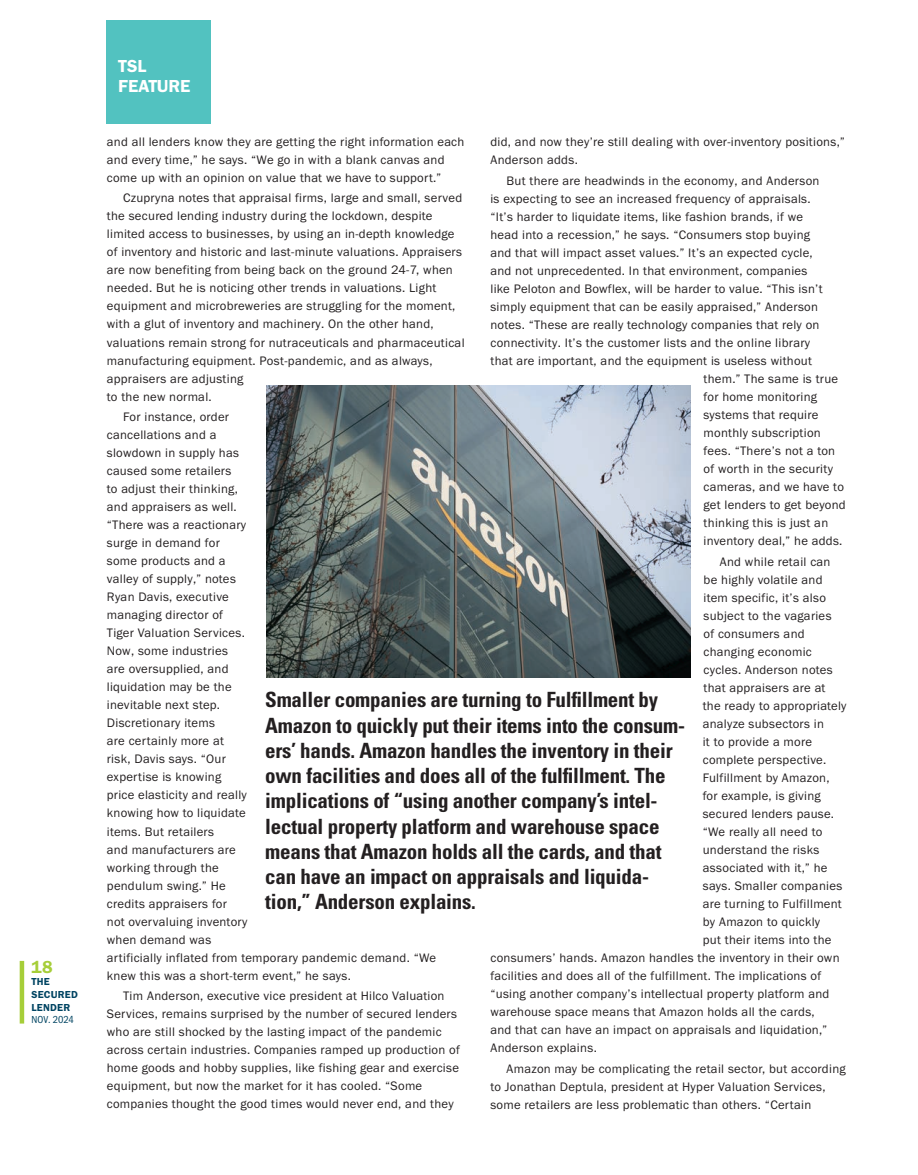
<style>
.page{position:relative;width:918px;height:1175px;background:#fff}
.page>*{position:absolute;margin:0;border:0;box-sizing:border-box;transform-origin:0 0}
.t1{font:700 condensed 21px/25.2px "Univers";letter-spacing:-.01em;color:#231f20}
.t2{font:600 18px/19.2px "Franklin Gothic FS";letter-spacing:-.01em;color:#fff}
.t3{font:600 18px "Franklin Gothic FS";color:#a6ce39}
.t4{font:12.75px/18px "Franklin Gothic FS";letter-spacing:.02em;color:#231f20}
.t5{font:600 10.5px/12.6px "Franklin Gothic FS";letter-spacing:.025em;color:#004462}
.t6{font:condensed 10.5px "Franklin Gothic FS";letter-spacing:.01em;color:#004462}
</style>
<div class="page">
<hr style="left:20px;top:960px;width:4px;height:63px;background:#a6ce39">
<div style="left:107px;top:20px;width:104px;height:104px;background:#52c2c0"></div>
<img style="left:267px;top:386px;width:423px;height:291px">
<h2 class="t3" style="left:31px;top:956px;width:23px">18</h2>
<p class="t5" style="left:31px;top:975px;width:48px">THE<br>SECURED<br>LENDER</p>
<p class="t6" style="left:31px;top:1013px;width:44px">NOV. 2024</p>
<h2 class="t2" style="left:118px;top:57px;width:74px">TSL<br>FEATURE</h2>
<p class="t4" style="left:107px;top:133px;width:359px">and all lenders know they are getting the right information each and every time,” he says. “We go in with a blank canvas and come up with an opinion on value that we have to support.”</p>
<p class="t4" style="left:107px;top:189px;width:359px;text-indent:16px">Czupryna notes that appraisal firms, large and small, served the secured lending industry during the lockdown, despite limited access to businesses, by using an in-depth knowledge of inventory and historic and last-minute valuations. Appraisers are now benefiting from being back on the ground 24-7, when needed. But he is noticing other trends in valuations. Light equipment and microbreweries are struggling for the moment, with a glut of inventory and machinery. On the other hand, valuations remain strong for nutraceuticals and pharmaceutical manufacturing equipment. Post-pandemic, and as always, appraisers are adjusting<br>to the new normal.</p>
<p class="t4" style="left:107px;top:408px;width:331px;text-indent:16px">For instance, order<br>cancellations and a<br>slowdown in supply has<br>caused some retailers<br>to adjust their thinking,<br>and appraisers as well.<br>“There was a reactionary<br>surge in demand for<br>some products and a<br>valley of supply,” notes<br>Ryan Davis, executive<br>managing director of<br>Tiger Valuation Services.<br>Now, some industries<br>are oversupplied, and<br>liquidation may be the<br>inevitable next step.<br>Discretionary items<br>are certainly more at<br>risk, Davis says. “Our<br>expertise is knowing<br>price elasticity and really<br>knowing how to liquidate<br>items. But retailers<br>and manufacturers are<br>working through the<br>pendulum swing.” He<br>credits appraisers for<br>not overvaluing inventory<br>when demand was<br>artificially inflated from temporary pandemic demand. “We knew this was a short-term event,” he says.</p>
<p class="t4" style="left:107px;top:987px;width:354px;text-indent:16px">Tim Anderson, executive vice president at Hilco Valuation Services, remains surprised by the number of secured lenders who are still shocked by the lasting impact of the pandemic across certain industries. Companies ramped up production of home goods and hobby supplies, like fishing gear and exercise equipment, but now the market for it has cooled. “Some companies thought the good times would never end, and they</p>
<p class="t4" style="left:490px;top:133px;width:356px">did, and now they’re still dealing with over-inventory positions,”<br>Anderson adds.</p>
<p class="t4" style="left:507px;top:172px;width:314px">But there are headwinds in the economy, and Anderson</p>
<p class="t4" style="left:490px;top:190px;width:322px">is expecting to see an increased frequency of appraisals.</p>
<p class="t4" style="left:490px;top:208px;width:314px">“It’s harder to liquidate items, like fashion brands, if we</p>
<p class="t4" style="left:490px;top:226px;width:321px">head into a recession,” he says. “Consumers stop buying</p>
<p class="t4" style="left:490px;top:244px;width:324px">and that will impact asset values.” It’s an expected cycle,</p>
<p class="t4" style="left:490px;top:262px;width:319px">and not unprecedented. In that environment, companies</p>
<p class="t4" style="left:490px;top:280px;width:334px">like Peloton and Bowflex, will be harder to value. “This isn’t</p>
<p class="t4" style="left:490px;top:298px;width:329px">simply equipment that can be easily appraised,” Anderson</p>
<p class="t4" style="left:490px;top:316px;width:331px">notes. “These are really technology companies that rely on</p>
<p class="t4" style="left:490px;top:334px;width:321px">connectivity. It’s the customer lists and the online library</p>
<p class="t4" style="left:490px;top:352px;width:323px">that are important, and the equipment is useless without</p>
<p class="t4" style="left:704px;top:370px;width:136px">them.” The same is true</p>
<p class="t4" style="left:704px;top:388px;width:115px">for home monitoring</p>
<p class="t4" style="left:704px;top:406px;width:116px">systems that require</p>
<p class="t4" style="left:704px;top:424px;width:119px">monthly subscription</p>
<p class="t4" style="left:704px;top:442px;width:133px">fees. “There’s not a ton</p>
<p class="t4" style="left:704px;top:460px;width:131px">of worth in the security</p>
<p class="t4" style="left:704px;top:478px;width:142px">cameras, and we have to</p>
<p class="t4" style="left:704px;top:496px;width:144px">get lenders to get beyond</p>
<p class="t4" style="left:704px;top:514px;width:126px">thinking this is just an</p>
<p class="t4" style="left:704px;top:532px;width:140px">inventory deal,” he adds.</p>
<p class="t4" style="left:720px;top:553px;width:112px">And while retail can</p>
<p class="t4" style="left:704px;top:571px;width:121px">be highly volatile and</p>
<p class="t4" style="left:704px;top:589px;width:124px">item specific, it’s also</p>
<p class="t4" style="left:704px;top:607px;width:130px">subject to the vagaries</p>
<p class="t4" style="left:704px;top:625px;width:103px">of consumers and</p>
<p class="t4" style="left:704px;top:643px;width:110px">changing economic</p>
<p class="t4" style="left:704px;top:661px;width:131px">cycles. Anderson notes</p>
<p class="t4" style="left:704px;top:679px;width:123px">that appraisers are at</p>
<p class="t4" style="left:703px;top:697px;width:145px">the ready to appropriately</p>
<p class="t4" style="left:703px;top:715px;width:123px">analyze subsectors in</p>
<p class="t4" style="left:703px;top:733px;width:111px">it to provide a more</p>
<p class="t4" style="left:703px;top:751px;width:125px">complete perspective.</p>
<p class="t4" style="left:703px;top:769px;width:128px">Fulfillment by Amazon,</p>
<p class="t4" style="left:703px;top:787px;width:120px">for example, is giving</p>
<p class="t4" style="left:703px;top:805px;width:133px">secured lenders pause.</p>
<p class="t4" style="left:703px;top:823px;width:121px">“We really all need to</p>
<p class="t4" style="left:703px;top:841px;width:118px">understand the risks</p>
<p class="t4" style="left:703px;top:859px;width:126px">associated with it,” he</p>
<p class="t4" style="left:703px;top:877px;width:141px">says. Smaller companies</p>
<p class="t4" style="left:703px;top:895px;width:141px">are turning to Fulfillment</p>
<p class="t4" style="left:703px;top:913px;width:119px">by Amazon to quickly</p>
<p class="t4" style="left:703px;top:931px;width:130px">put their items into the</p>
<p class="t4" style="left:490px;top:949px;width:351px">consumers’ hands. Amazon handles the inventory in their own</p>
<p class="t4" style="left:490px;top:967px;width:332px">facilities and does all of the fulfillment. The implications of</p>
<p class="t4" style="left:490px;top:985px;width:340px">“using another company’s intellectual property platform and</p>
<p class="t4" style="left:490px;top:1003px;width:326px">warehouse space means that Amazon holds all the cards,</p>
<p class="t4" style="left:490px;top:1021px;width:338px">and that can have an impact on appraisals and liquidation,”</p>
<p class="t4" style="left:490px;top:1039px;width:108px">Anderson explains.</p>
<p class="t4" style="left:490px;top:1059px;width:357px;text-indent:16px">Amazon may be complicating the retail sector, but according to Jonathan Deptula, president at Hyper Valuation Services, some retailers are less problematic than others. “Certain</p>
<p class="t1" style="left:265px;top:687px;width:421px">Smaller companies are turning to Fulfillment by Amazon to quickly put their items into the consum&shy;ers’ hands. Amazon handles the inventory in their own facilities and does all of the fulfillment. The implications of “using another company’s intel&shy;lectual property platform and warehouse space means that Amazon holds all the cards, and that can have an impact on appraisals and liquida&shy;tion,” Anderson explains.</p>
</div>
